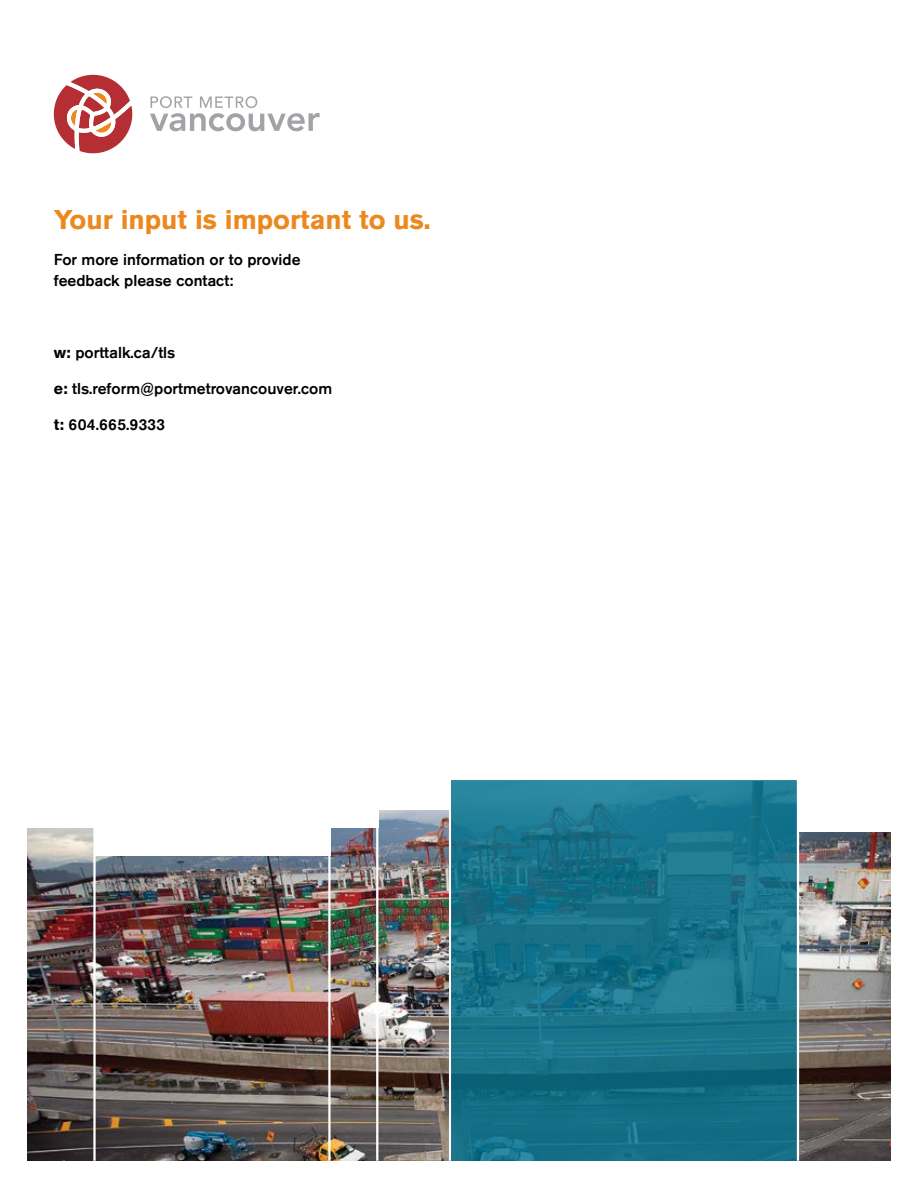
<style>
.page{position:relative;width:918px;height:1188px;background:#fff}
.page>*{position:absolute;margin:0;border:0;box-sizing:border-box;transform-origin:0 0}
.t1{font:700 27px "Akzidenz Grotesk Std";color:#ec881d}
.t2{font:500 15.75px/21px "Akzidenz Grotesk Std";color:#000}
.t3{font:500 15.75px "Akzidenz Grotesk Std";letter-spacing:.02em;color:#000}
.s1{font-weight:700}
</style>
<div class="page">
<img style="left:27px;top:810px;width:864px;height:350px">
<hr style="left:328px;top:750px;width:3px;height:411px;background:#fff">
<hr style="left:93px;top:750px;width:3px;height:411px;background:#fff">
<hr style="left:376px;top:750px;width:2px;height:411px;background:#fff">
<hr style="left:449px;top:750px;width:2px;height:411px;background:#fff">
<div style="left:799px;top:740px;width:104px;height:92px;background:#fff"></div>
<div style="left:311px;top:740px;width:67px;height:87px;background:#fff"></div>
<div style="left:27px;top:652px;width:67px;height:175px;background:#fff"></div>
<div style="left:94px;top:728px;width:237px;height:128px;background:#fff"></div>
<svg style="left:451px;top:781px;width:346px;height:380px;background:#18738a"></svg>
<svg style="left:54px;top:75px;width:78px;height:78px"></svg>
<svg style="left:150px;top:96px;width:170px;height:35px"></svg>
<hr style="left:797px;top:750px;width:2px;height:411px;background:#fff">
<h1 class="t1" style="left:54px;top:204px;width:378px">Your input is important to us.</h1>
<p class="t2" style="left:54px;top:249px;width:248px">For more information or to provide feedback please contact:</p>
<p class="t2" style="left:54px;top:342px;width:123px"><span class="s1">w:</span> porttalk.ca/tls</p>
<p class="t2" style="left:54px;top:378px;width:280px"><span class="s1">e:</span> tls.reform@portmetrovancouver.com</p>
<p class="t3" style="left:54px;top:415px;width:113px"><span class="s1">t:</span> 604.665.9333</p>
</div>
